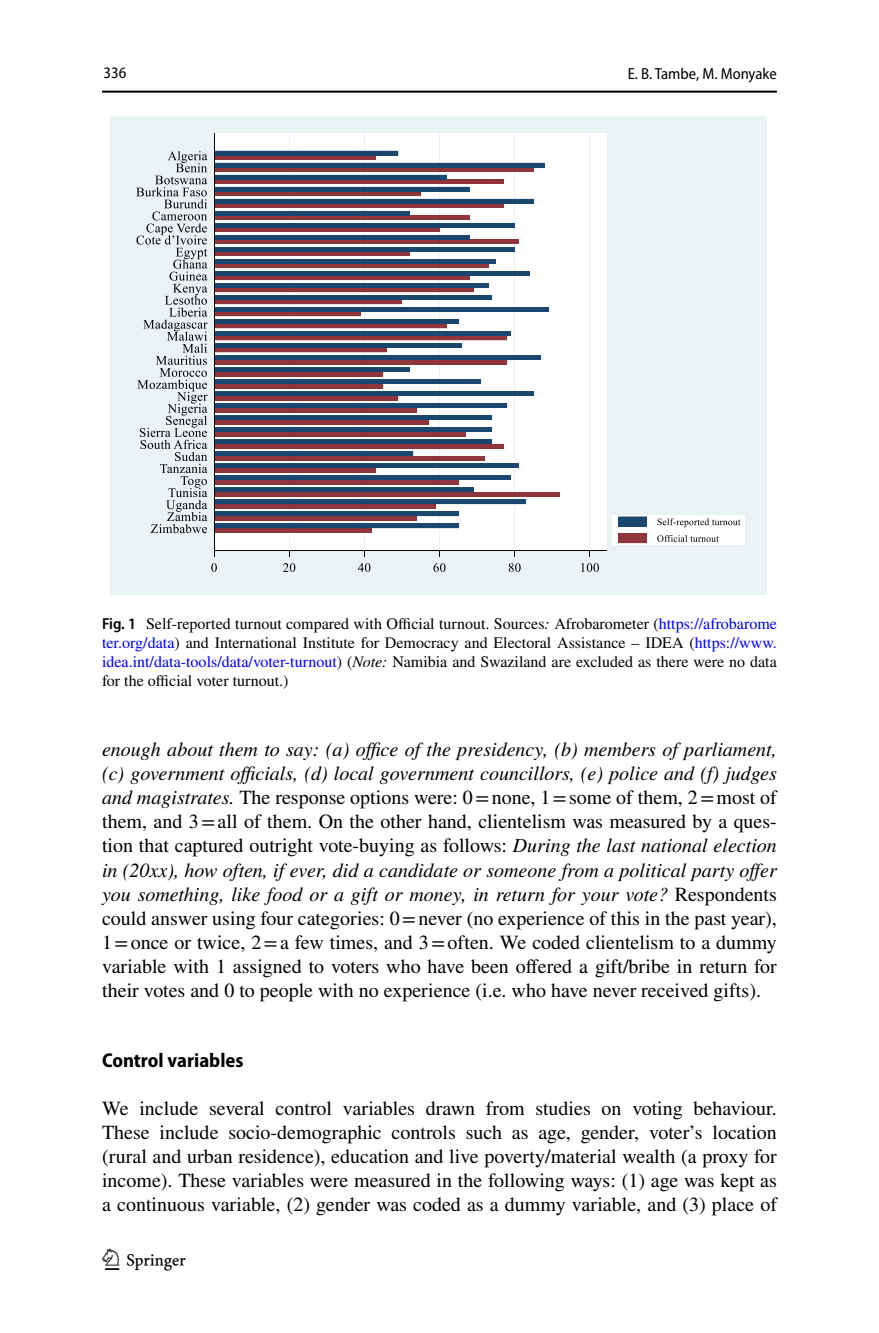
<style>
.page{position:relative;width:879px;height:1333px;background:#fff}
.page>*{position:absolute;margin:0;border:0;box-sizing:border-box;transform-origin:0 0}
.t1{font:30px "Springnew Regular 4";color:#000}
.t2{font:20px/24px "STIX";color:#000;text-align:justify}
.t3{font:700 semi-condensed 20px "Myriad Pro";color:#000}
.t4{font:16px/19px "STIX";color:#000;text-align:justify}
.t5{font:semi-condensed 16px "Myriad Pro";color:#000}
.s1{font-family:"Myriad Pro";font-weight:600;font-stretch:semi-condensed}
.s2{font-style:italic}
.s3{color:#00f}
</style>
<div class="page">
<hr style="left:102px;top:91px;width:675px;height:2px;background:#000">
<div style="left:111px;top:116px;width:656px;height:478px;background:#eaf2f3"></div>
<svg style="left:215px;top:133px;width:391px;height:417px"></svg>
<hr style="left:289px;top:133px;width:1px;height:417px;background:#eaf2f3">
<hr style="left:364px;top:133px;width:1px;height:417px;background:#eaf2f3">
<hr style="left:439px;top:133px;width:1px;height:417px;background:#eaf2f3">
<hr style="left:514px;top:133px;width:1px;height:417px;background:#eaf2f3">
<hr style="left:589px;top:133px;width:1px;height:417px;background:#eaf2f3">
<svg style="left:215px;top:151px;width:345px;height:381px"></svg>
<hr style="left:214px;top:550px;width:392px;height:1px;background:#000">
<svg style="left:211px;top:563px;width:6px;height:9px"></svg>
<svg style="left:283px;top:563px;width:12px;height:9px"></svg>
<svg style="left:358px;top:563px;width:12px;height:9px"></svg>
<svg style="left:433px;top:563px;width:12px;height:9px"></svg>
<svg style="left:509px;top:563px;width:11px;height:9px"></svg>
<svg style="left:581px;top:563px;width:18px;height:9px"></svg>
<hr style="left:214px;top:133px;width:1px;height:417px;background:#000">
<svg style="left:136px;top:151px;width:71px;height:382px;background:#ccd3d4"></svg>
<div style="left:612px;top:515px;width:132px;height:29px;background:#fff"></div>
<svg style="left:618px;top:516px;width:29px;height:10px"></svg>
<svg style="left:618px;top:533px;width:29px;height:10px"></svg>
<svg style="left:657px;top:518px;width:83px;height:9px"></svg>
<svg style="left:657px;top:535px;width:62px;height:7px"></svg>
<p class="t5" style="left:103px;top:64px;width:24px">336</p>
<p class="t5" style="left:627px;top:65px;width:151px">E. B. Tambe, M. Monyake</p>
<p class="t4" style="left:102px;top:615px;width:676px"><span class="s1">Fig. 1</span> Self-reported turnout compared with Official turnout. Sources<span class="s2">:</span> Afrobarometer (<span class="s3">https://afrobarome ter.org/data</span>) and International Institute for Democracy and Electoral Assistance – IDEA (<span class="s3">https://www. idea.int/data-tools/data/voter-turnout</span>) (<span class="s2">Note:</span> Namibia and Swaziland are excluded as there were no data for the official voter turnout.)</p>
<p class="t2" style="left:102px;top:739px;width:676px"><span class="s2">enough about them to say: (a) office of the presidency, (b) members of parliament, (c) government officials, (d) local government councillors, (e) police and (f) judges and magistrates.</span> The response options were: 0=none, 1=some of them, 2=most of them, and 3=all of them. On the other hand, clientelism was measured by a ques&shy;tion that captured outright vote-buying as follows: <span class="s2">During the last national election in (20xx), how often, if ever, did a candidate or someone from a political party offer you something, like food or a gift or money, in return for your vote?</span> Respondents could answer using four categories: 0=never (no experience of this in the past year), 1=once or twice, 2=a few times, and 3=often. We coded clientelism to a dummy variable with 1 assigned to voters who have been offered a gift/bribe in return for their votes and 0 to people with no experience (i.e. who have never received gifts).</p>
<p class="t3" style="left:102px;top:1049px;width:143px">Control variables</p>
<p class="t2" style="left:102px;top:1097px;width:676px">We include several control variables drawn from studies on voting behaviour.<br>These include socio-demographic controls such as age, gender, voter’s location (rural and urban residence), education and live poverty/material wealth (a proxy for income). These variables were measured in the following ways: (1) age was kept as a continuous variable, (2) gender was coded as a dummy variable, and (3) place of</p>
<h1 class="t1" style="left:105px;top:1248px;width:83px">1 3</h1>
</div>
